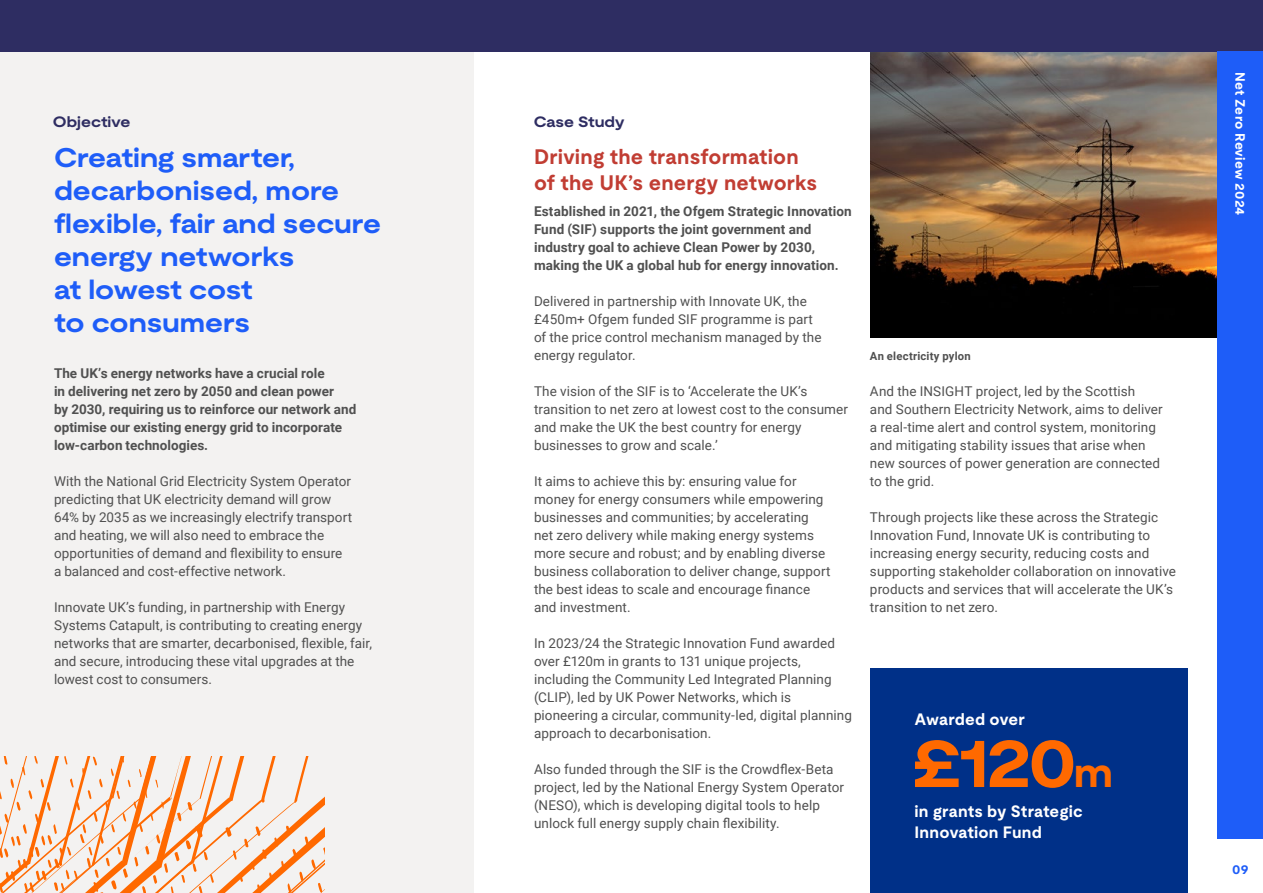
<style>
.page{position:relative;width:1263px;height:893px;background:#fff}
.page>*{position:absolute;margin:0;border:0;box-sizing:border-box;transform-origin:0 0}
.t1{font:700 expanded 72px "Moderat";color:#ff6900}
.t2{font:700 expanded 27px/33px "Moderat";color:#1e5df8}
.t3{font:700 21px/25.5px "Moderat";letter-spacing:.005em;color:#c13d33}
.t4{font:700 16.5px/21px "Moderat";letter-spacing:.01em;color:#fff}
.t5{font:700 expanded 15px "Moderat";color:#2e2d62}
.t6{font:13.5px/18px "Roboto";letter-spacing:.005em;color:#505050}
.t7{font:700 13.5px/18px "Roboto";letter-spacing:.005em;color:#505050}
.t8{font:700 13.5px "Moderat";letter-spacing:.01em;color:#fff}
.t9{font:700 13.5px "Moderat";color:#1e5df8}
.t10{font:700 11.25px "Roboto";letter-spacing:.02em;color:#505050}
.s1{font-size:42px}
</style>
<div class="page">
<img style="left:870px;top:52px;width:348px;height:285px">
<div style="left:0;top:52px;width:474px;height:841px;background:#f3f2f1"></div>
<svg style="left:0;top:756px;width:324px;height:137px"></svg>
<div style="left:870px;top:668px;width:318px;height:225px;background:#003088"></div>
<div style="left:0;top:0;width:1263px;height:52px;background:#2e2d62"></div>
<div style="left:1218px;top:52px;width:45px;height:787px;background:#1e5df8"></div>
<p class="t5" style="left:53px;top:110px;width:79px">Objective</p>
<p class="t5" style="left:534px;top:110px;width:92px">Case Study</p>
<h2 class="t2" style="left:54px;top:140px;width:328px">Creating smarter, decarbonised, more flexible, fair and secure energy networks<br>at lowest cost<br>to consumers</h2>
<p class="t7" style="left:54px;top:364px;width:304px">The UK’s energy networks have a crucial role<br>in delivering net zero by 2050 and clean power<br>by 2030, requiring us to reinforce our network and optimise our existing energy grid to incorporate low-carbon technologies.</p>
<p class="t6" style="left:54px;top:472px;width:300px">With the National Grid Electricity System Operator predicting that UK electricity demand will grow 64% by 2035 as we increasingly electrify transport and heating, we will also need to embrace the opportunities of demand and flexibility to ensure a balanced and cost-effective network.</p>
<p class="t6" style="left:54px;top:598px;width:319px">Innovate UK’s funding, in partnership with Energy Systems Catapult, is contributing to creating energy networks that are smarter, decarbonised, flexible, fair, and secure, introducing these vital upgrades at the lowest cost to consumers.</p>
<h3 class="t3" style="left:534px;top:143px;width:285px">Driving the transformation of the UK’s energy networks</h3>
<p class="t7" style="left:534px;top:202px;width:319px">Established in 2021, the Ofgem Strategic Innovation Fund (SIF) supports the joint government and industry goal to achieve Clean Power by 2030, making the UK a global hub for energy innovation.</p>
<p class="t6" style="left:534px;top:292px;width:289px">Delivered in partnership with Innovate UK, the £450m+ Ofgem funded SIF programme is part of the price control mechanism managed by the energy regulator.</p>
<p class="t6" style="left:534px;top:382px;width:316px">The vision of the SIF is to ‘Accelerate the UK’s transition to net zero at lowest cost to the consumer and make the UK the best country for energy businesses to grow and scale.’</p>
<p class="t6" style="left:534px;top:472px;width:298px">It aims to achieve this by: ensuring value for money for energy consumers while empowering businesses and communities; by accelerating net zero delivery while making energy systems more secure and robust; and by enabling diverse business collaboration to deliver change, support the best ideas to scale and encourage finance and investment.</p>
<p class="t6" style="left:534px;top:634px;width:319px">In 2023/24 the Strategic Innovation Fund awarded over £120m in grants to 131 unique projects, including the Community Led Integrated Planning (CLIP), led by UK Power Networks, which is pioneering a circular, community-led, digital planning approach to decarbonisation.</p>
<p class="t6" style="left:534px;top:760px;width:312px">Also funded through the SIF is the Crowdflex-Beta project, led by the National Energy System Operator (NESO), which is developing digital tools to help unlock full energy supply chain flexibility.</p>
<p class="t10" style="left:870px;top:348px;width:102px">An electricity pylon</p>
<p class="t6" style="left:870px;top:382px;width:294px">And the INSIGHT project, led by the Scottish<br>and Southern Electricity Network, aims to deliver a real-time alert and control system, monitoring and mitigating stability issues that arise when new sources of power generation are connected to the grid.</p>
<p class="t6" style="left:870px;top:508px;width:307px">Through projects like these across the Strategic Innovation Fund, Innovate UK is contributing to increasing energy security, reducing costs and supporting stakeholder collaboration on innovative products and services that will accelerate the UK’s transition to net zero.</p>
<p class="t4" style="left:914px;top:708px;width:112px">Awarded over</p>
<h1 class="t1" style="left:911px;top:706px;width:204px">£120<span class="s1">m</span></h1>
<p class="t4" style="left:914px;top:800px;width:170px">in grants by Strategic<br>Innovation Fund</p>
<p class="t8" style="left:1250px;top:72px;width:145px;rotate:90deg">Net Zero Review 2024</p>
<p class="t9" style="left:1232px;top:859px;width:18px">09</p>
</div>
